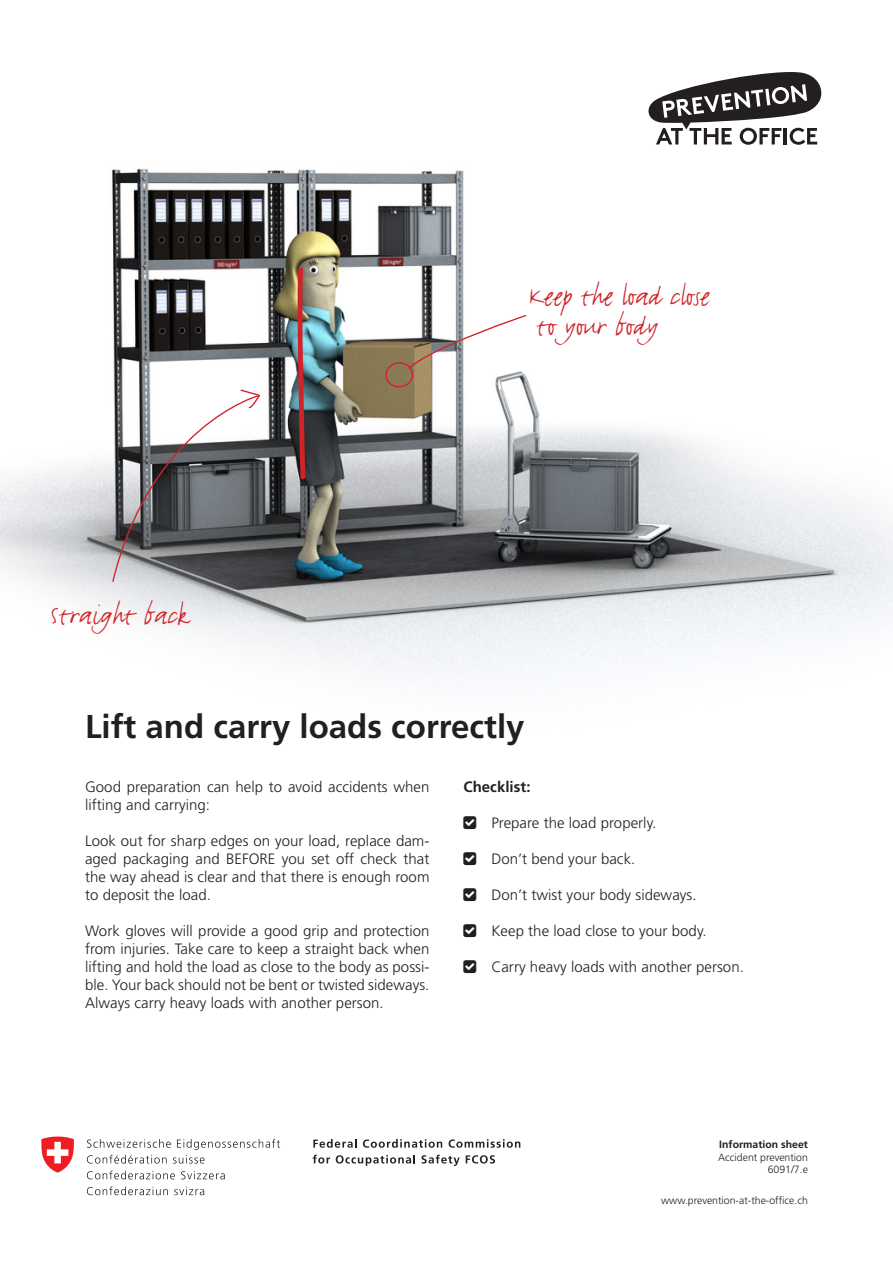
<style>
.page{position:relative;width:893px;height:1263px;background:#fff}
.page>*{position:absolute;margin:0;border:0;box-sizing:border-box;transform-origin:0 0}
.Titel{font:700 33px "Frutiger";color:#231f20}
.t1{font:31.8px "FF Justlefthand";color:#d1232a}
.t2{font:300 15px/18px "Frutiger";letter-spacing:.005em;color:#231f20;text-align:justify}
.t3{font:700 15px "Frutiger";letter-spacing:.005em;color:#231f20}
.t4{font:300 10.5px "Frutiger";color:#231f20}
.t5{font:700 10.5px "Frutiger";color:#231f20}
</style>
<div class="page">
<img style="left:0;top:168px;width:893px;height:522px">
<svg style="left:111px;top:388px;width:150px;height:195px"></svg>
<svg style="left:382px;top:314px;width:145px;height:74px"></svg>
<svg style="left:297px;top:264px;width:11px;height:218px;background:#8c5054"></svg>
<svg style="left:41px;top:1136px;width:33px;height:37px"></svg>
<svg style="left:87px;top:1139px;width:193px;height:24px"></svg>
<svg style="left:87px;top:1170px;width:88px;height:9px"></svg>
<svg style="left:181px;top:1171px;width:44px;height:8px"></svg>
<svg style="left:87px;top:1186px;width:81px;height:9px"></svg>
<svg style="left:174px;top:1187px;width:30px;height:8px"></svg>
<svg style="left:313px;top:1139px;width:44px;height:9px"></svg>
<svg style="left:363px;top:1139px;width:79px;height:9px"></svg>
<svg style="left:449px;top:1139px;width:71px;height:9px"></svg>
<svg style="left:313px;top:1155px;width:17px;height:8px"></svg>
<svg style="left:336px;top:1155px;width:79px;height:11px"></svg>
<svg style="left:421px;top:1155px;width:39px;height:11px"></svg>
<svg style="left:466px;top:1155px;width:29px;height:8px"></svg>
<svg style="left:648px;top:72px;width:173px;height:73px"></svg>
<p class="t1" style="left:50px;top:595px;width:140px">Straight back</p>
<p class="t1" style="left:528px;top:276px;width:183px">Keep the load close</p>
<p class="t1" style="left:537px;top:306px;width:122px">to your body</p>
<p class="Titel" style="left:85px;top:707px;width:441px">Lift and carry loads correctly</p>
<p class="t2" style="left:85px;top:778px;width:346px">Good preparation can help to avoid accidents when lifting and carrying:</p>
<p class="t2" style="left:85px;top:832px;width:346px">Look out for sharp edges on your load, replace dam&shy;aged packaging and BEFORE you set off check that the way ahead is clear and that there is enough room to deposit the load.</p>
<p class="t2" style="left:85px;top:922px;width:346px">Work gloves will provide a good grip and protection from injuries. Take care to keep a straight back when lifting and hold the load as close to the body as possi&shy;ble. Your back should not be bent or twisted sideways.<br>Always carry heavy loads with another person.</p>
<p class="t3" style="left:463px;top:778px;width:69px">Checklist:</p>
<p class="t2" style="left:491px;top:814px;width:166px">Prepare the load properly.</p>
<p class="t2" style="left:491px;top:850px;width:146px">Don’t bend your back.</p>
<p class="t2" style="left:491px;top:886px;width:207px">Don’t twist your body sideways.</p>
<p class="t2" style="left:491px;top:922px;width:217px">Keep the load close to your body.</p>
<p class="t2" style="left:491px;top:958px;width:254px">Carry heavy loads with another person.</p>
<p class="t5" style="left:719px;top:1138px;width:90px">Information sheet</p>
<p class="t4" style="left:718px;top:1151px;width:91px">Accident prevention</p>
<p class="t4" style="left:768px;top:1164px;width:42px">6091/7.e</p>
<p class="t4" style="left:661px;top:1194px;width:148px">www.prevention-at-the-office.ch</p>
</div>
